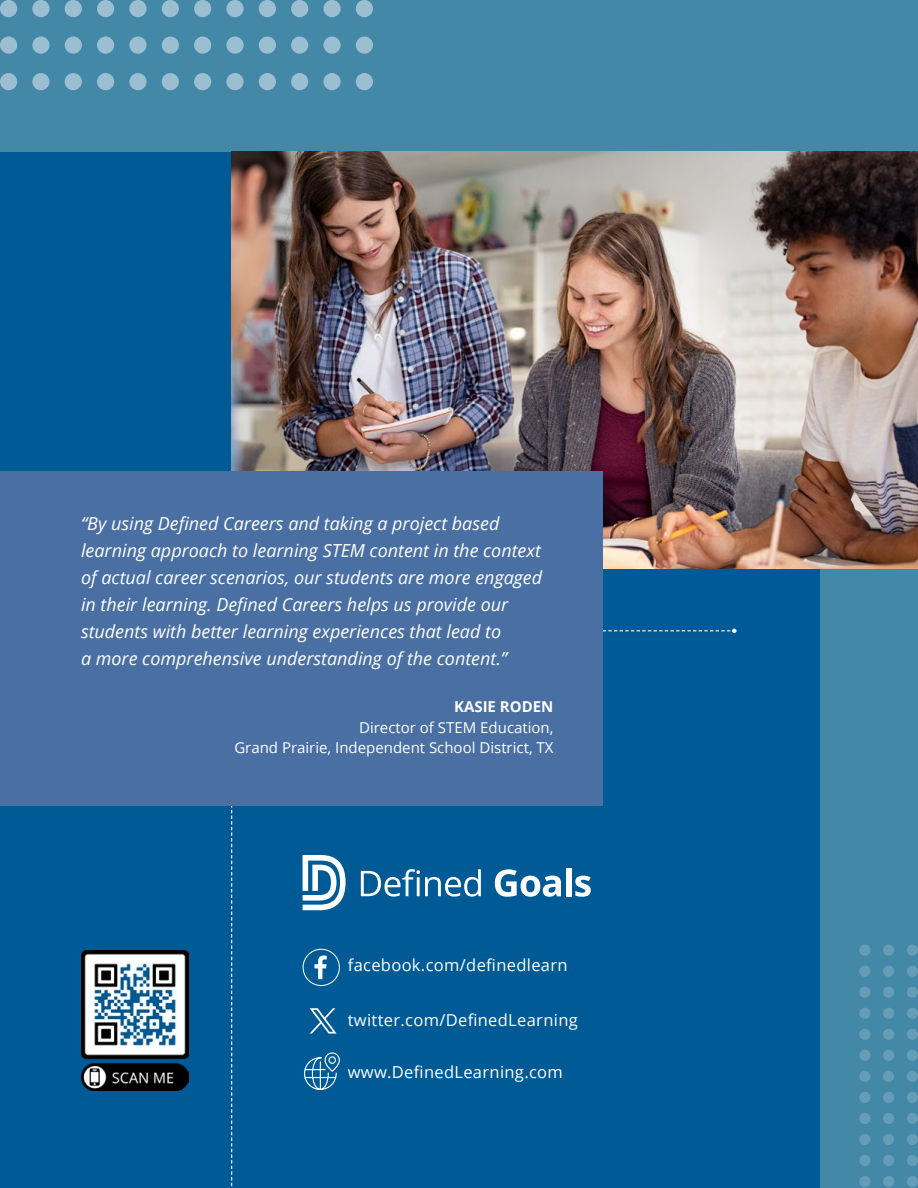
<style>
.page{position:relative;width:918px;height:1188px;background:#fff}
.page>*{position:absolute;margin:0;border:0;box-sizing:border-box;transform-origin:0 0}
.t1{font:italic 18px/27px "Open Sans";color:#fff}
.t2{font:16.5px "Open Sans";letter-spacing:.02em;color:#fff}
.t3{font:15px/20.2px "Open Sans";color:#fff;text-align:right}
.t4{font:700 15px "Open Sans";color:#fff}
</style>
<div class="page">
<div style="left:0;top:151px;width:918px;height:1037px;background:#005a95"></div>
<div style="left:821px;top:568px;width:97px;height:620px;background:#4488a7"></div>
<div style="left:0;top:0;width:918px;height:151px;background:#4488a7"></div>
<div style="left:0;top:0;width:17px;height:17px;background:#9bbfd0;border-radius:50%"></div>
<div style="left:32px;top:0;width:18px;height:17px;background:#9bbfd0;border-radius:50%"></div>
<div style="left:65px;top:0;width:17px;height:17px;background:#9bbfd0;border-radius:50%"></div>
<div style="left:97px;top:0;width:17px;height:17px;background:#9bbfd0;border-radius:50%"></div>
<div style="left:129px;top:0;width:18px;height:17px;background:#9bbfd0;border-radius:50%"></div>
<div style="left:162px;top:0;width:17px;height:17px;background:#9bbfd0;border-radius:50%"></div>
<div style="left:194px;top:0;width:17px;height:17px;background:#9bbfd0;border-radius:50%"></div>
<div style="left:226px;top:0;width:18px;height:17px;background:#9bbfd0;border-radius:50%"></div>
<div style="left:259px;top:0;width:17px;height:17px;background:#9bbfd0;border-radius:50%"></div>
<div style="left:291px;top:0;width:17px;height:17px;background:#9bbfd0;border-radius:50%"></div>
<div style="left:323px;top:0;width:18px;height:17px;background:#9bbfd0;border-radius:50%"></div>
<div style="left:0;top:37px;width:17px;height:17px;background:#9bbfd0;border-radius:50%"></div>
<svg style="left:32px;top:37px;width:18px;height:17px"></svg>
<div style="left:65px;top:37px;width:17px;height:17px;background:#9bbfd0;border-radius:50%"></div>
<div style="left:97px;top:37px;width:17px;height:17px;background:#9bbfd0;border-radius:50%"></div>
<svg style="left:129px;top:37px;width:18px;height:17px"></svg>
<div style="left:162px;top:37px;width:17px;height:17px;background:#9bbfd0;border-radius:50%"></div>
<div style="left:194px;top:37px;width:17px;height:17px;background:#9bbfd0;border-radius:50%"></div>
<svg style="left:226px;top:37px;width:18px;height:17px"></svg>
<div style="left:259px;top:37px;width:17px;height:17px;background:#9bbfd0;border-radius:50%"></div>
<div style="left:291px;top:37px;width:17px;height:17px;background:#9bbfd0;border-radius:50%"></div>
<svg style="left:323px;top:37px;width:18px;height:17px"></svg>
<div style="left:0;top:73px;width:17px;height:17px;background:#9bbfd0;border-radius:50%"></div>
<div style="left:32px;top:73px;width:18px;height:17px;background:#9bbfd0;border-radius:50%"></div>
<div style="left:65px;top:73px;width:17px;height:17px;background:#9bbfd0;border-radius:50%"></div>
<div style="left:97px;top:73px;width:17px;height:17px;background:#9bbfd0;border-radius:50%"></div>
<div style="left:129px;top:73px;width:18px;height:17px;background:#9bbfd0;border-radius:50%"></div>
<div style="left:162px;top:73px;width:17px;height:17px;background:#9bbfd0;border-radius:50%"></div>
<div style="left:194px;top:73px;width:17px;height:17px;background:#9bbfd0;border-radius:50%"></div>
<div style="left:226px;top:73px;width:18px;height:17px;background:#9bbfd0;border-radius:50%"></div>
<div style="left:259px;top:73px;width:17px;height:17px;background:#9bbfd0;border-radius:50%"></div>
<div style="left:291px;top:73px;width:17px;height:17px;background:#9bbfd0;border-radius:50%"></div>
<div style="left:323px;top:73px;width:18px;height:17px;background:#9bbfd0;border-radius:50%"></div>
<div style="left:356px;top:0;width:17px;height:17px;background:#9bbfd0;border-radius:50%"></div>
<div style="left:356px;top:37px;width:17px;height:17px;background:#9bbfd0;border-radius:50%"></div>
<div style="left:356px;top:73px;width:17px;height:17px;background:#9bbfd0;border-radius:50%"></div>
<div style="left:907px;top:945px;width:11px;height:11px;background:#659db6;border-radius:50%"></div>
<div style="left:907px;top:966px;width:11px;height:11px;background:#659db6;border-radius:50%"></div>
<div style="left:907px;top:987px;width:11px;height:11px;background:#659db6;border-radius:50%"></div>
<div style="left:907px;top:1008px;width:11px;height:11px;background:#659db6;border-radius:50%"></div>
<div style="left:907px;top:1029px;width:11px;height:11px;background:#659db6;border-radius:50%"></div>
<div style="left:907px;top:1050px;width:11px;height:11px;background:#659db6;border-radius:50%"></div>
<div style="left:907px;top:1071px;width:11px;height:11px;background:#659db6;border-radius:50%"></div>
<div style="left:907px;top:1092px;width:11px;height:11px;background:#659db6;border-radius:50%"></div>
<div style="left:907px;top:1113px;width:11px;height:11px;background:#659db6;border-radius:50%"></div>
<div style="left:907px;top:1134px;width:11px;height:11px;background:#659db6;border-radius:50%"></div>
<div style="left:907px;top:1155px;width:11px;height:11px;background:#659db6;border-radius:50%"></div>
<div style="left:883px;top:945px;width:11px;height:11px;background:#659db6;border-radius:50%"></div>
<div style="left:883px;top:966px;width:11px;height:11px;background:#659db6;border-radius:50%"></div>
<div style="left:883px;top:987px;width:11px;height:11px;background:#659db6;border-radius:50%"></div>
<div style="left:883px;top:1008px;width:11px;height:11px;background:#659db6;border-radius:50%"></div>
<div style="left:883px;top:1029px;width:11px;height:11px;background:#659db6;border-radius:50%"></div>
<div style="left:883px;top:1050px;width:11px;height:11px;background:#659db6;border-radius:50%"></div>
<div style="left:883px;top:1071px;width:11px;height:11px;background:#659db6;border-radius:50%"></div>
<div style="left:883px;top:1092px;width:11px;height:11px;background:#659db6;border-radius:50%"></div>
<div style="left:883px;top:1113px;width:11px;height:11px;background:#659db6;border-radius:50%"></div>
<div style="left:883px;top:1134px;width:11px;height:11px;background:#659db6;border-radius:50%"></div>
<div style="left:883px;top:1155px;width:11px;height:11px;background:#659db6;border-radius:50%"></div>
<div style="left:859px;top:945px;width:11px;height:11px;background:#659db6;border-radius:50%"></div>
<div style="left:859px;top:966px;width:11px;height:11px;background:#659db6;border-radius:50%"></div>
<div style="left:859px;top:987px;width:11px;height:11px;background:#659db6;border-radius:50%"></div>
<div style="left:859px;top:1008px;width:11px;height:11px;background:#659db6;border-radius:50%"></div>
<div style="left:859px;top:1029px;width:11px;height:11px;background:#659db6;border-radius:50%"></div>
<div style="left:859px;top:1050px;width:11px;height:11px;background:#659db6;border-radius:50%"></div>
<div style="left:859px;top:1071px;width:11px;height:11px;background:#659db6;border-radius:50%"></div>
<div style="left:859px;top:1092px;width:11px;height:11px;background:#659db6;border-radius:50%"></div>
<div style="left:859px;top:1113px;width:11px;height:11px;background:#659db6;border-radius:50%"></div>
<div style="left:859px;top:1134px;width:11px;height:11px;background:#659db6;border-radius:50%"></div>
<div style="left:859px;top:1155px;width:11px;height:11px;background:#659db6;border-radius:50%"></div>
<div style="left:907px;top:1176px;width:11px;height:11px;background:#659db6;border-radius:50%"></div>
<div style="left:883px;top:1176px;width:11px;height:11px;background:#659db6;border-radius:50%"></div>
<div style="left:859px;top:1176px;width:11px;height:11px;background:#659db6;border-radius:50%"></div>
<img style="left:231px;top:151px;width:687px;height:418px">
<div style="left:0;top:471px;width:603px;height:335px;background:#496fa3"></div>
<svg style="left:231px;top:629px;width:506px;height:558px"></svg>
<img style="left:81px;top:951px;width:108px;height:139px">
<p class="t1" style="left:81px;top:509px;width:463px">“By using Defined Careers and taking a project based learning approach to learning STEM content in the context of actual career scenarios, our students are more engaged in their learning. Defined Careers helps us provide our students with better learning experiences that lead to<br>a more comprehensive understanding of the content.”</p>
<p class="t4" style="left:454px;top:696px;width:101px">KASIE RODEN</p>
<p class="t3" style="left:234px;top:717px;width:321px">Director of STEM Education,<br>Grand Prairie, Independent School District, TX</p>
<p class="t2" style="left:348px;top:954px;width:221px">facebook.com/definedlearn</p>
<p class="t2" style="left:348px;top:1009px;width:232px">twitter.com/DefinedLearning</p>
<p class="t2" style="left:348px;top:1060px;width:217px">www.DefinedLearning.com</p>
</div>
